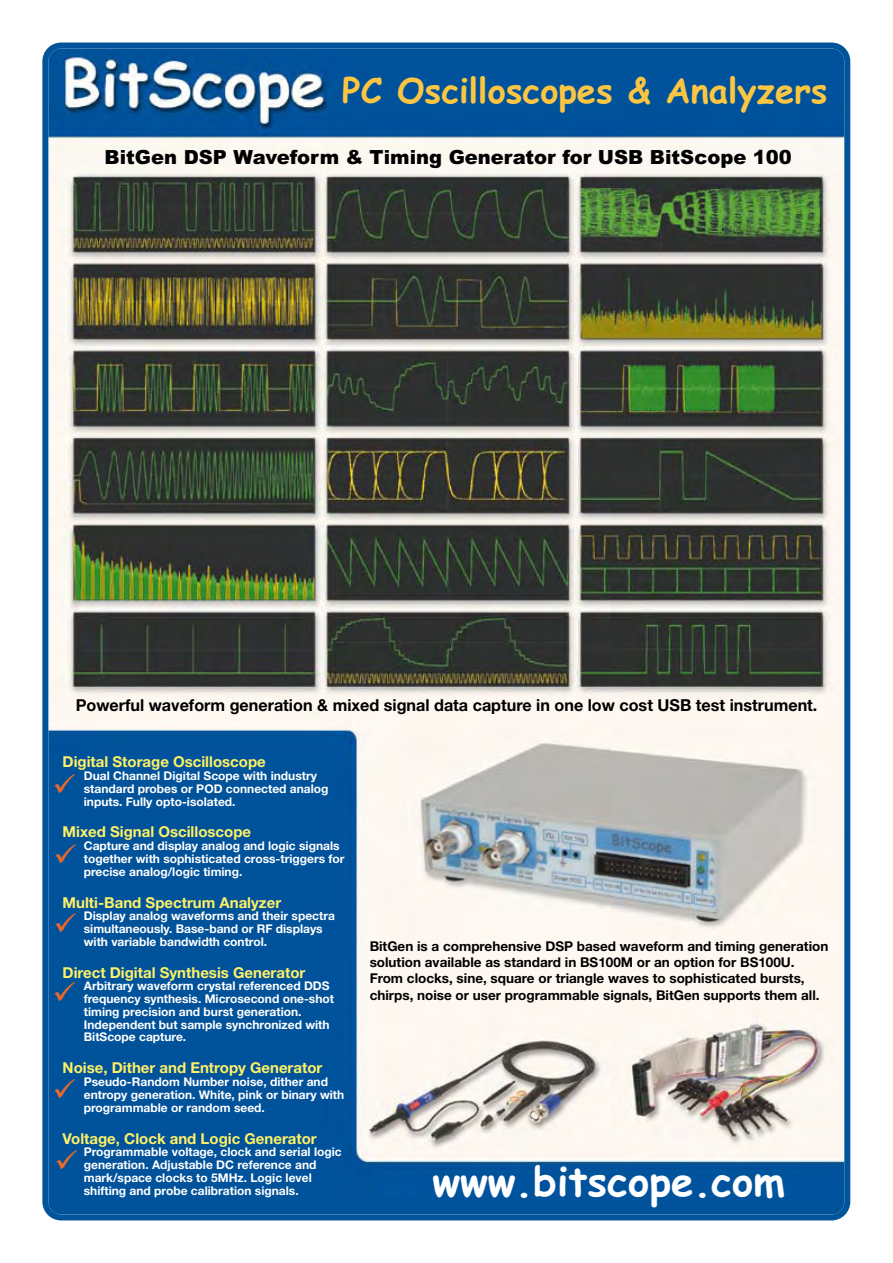
<style>
.page{position:relative;width:893px;height:1263px;background:#fff}
.page>*{position:absolute;margin:0;border:0;box-sizing:border-box;transform-origin:0 0}
.t1{font:700 40.5px "Comic Sans MS";color:#fff}
.t2{font:700 34.5px "Comic Sans MS";color:#fcc643}
.t3{font:900 19.5px "Arial";color:#000}
.t4{font:700 16.5px "Helvetica Neue";color:#000}
.t5{font:700 15px "Helvetica Neue";color:#fff166}
.t6{font:700 13.5px/16.2px "Helvetica Neue";color:#000}
.t7{font:700 12px/12.8px "Helvetica Neue";color:#fff}
</style>
<div class="page">
<img style="left:42px;top:43px;width:808px;height:1177px">
<svg style="left:55px;top:774px;width:20px;height:20px"></svg>
<svg style="left:56px;top:844px;width:20px;height:19px"></svg>
<svg style="left:56px;top:913px;width:20px;height:19px"></svg>
<svg style="left:55px;top:982px;width:20px;height:19px"></svg>
<svg style="left:55px;top:1079px;width:20px;height:19px"></svg>
<svg style="left:57px;top:1150px;width:20px;height:19px"></svg>
<h2 class="t2" style="left:342px;top:65px;width:487px">PC Oscilloscopes &amp; Analyzers</h2>
<h3 class="t3" style="left:105px;top:146px;width:689px">BitGen DSP Waveform &amp; Timing Generator for USB BitScope 100</h3>
<h3 class="t4" style="left:76px;top:695px;width:743px">Powerful waveform generation &amp; mixed signal data capture in one low cost USB test instrument.</h3>
<p class="t5" style="left:63px;top:753px;width:205px">Digital Storage Oscilloscope</p>
<p class="t7" style="left:84px;top:769px;width:246px">Dual Channel Digital Scope with industry standard probes or POD connected analog inputs. Fully opto-isolated.</p>
<p class="t5" style="left:63px;top:823px;width:190px">Mixed Signal Oscilloscope</p>
<p class="t7" style="left:84px;top:839px;width:262px">Capture and display analog and logic signals together with sophisticated cross-triggers for precise analog/logic timing.</p>
<p class="t5" style="left:63px;top:893px;width:220px">Multi-Band Spectrum Analyzer</p>
<p class="t7" style="left:84px;top:909px;width:253px">Display analog waveforms and their spectra simultaneously. Base-band or RF displays with variable bandwidth control.</p>
<p class="t5" style="left:63px;top:963px;width:244px">Direct Digital Synthesis Generator</p>
<p class="t7" style="left:84px;top:979px;width:252px">Arbitrary waveform crystal referenced DDS frequency synthesis. Microsecond one-shot timing precision and burst generation.<br>Independent but sample synchronized with BitScope capture.</p>
<p class="t5" style="left:63px;top:1059px;width:261px">Noise, Dither and Entropy Generator</p>
<p class="t7" style="left:84px;top:1075px;width:262px">Pseudo-Random Number noise, dither and entropy generation. White, pink or binary with programmable or random seed.</p>
<p class="t5" style="left:63px;top:1129px;width:256px">Voltage, Clock and Logic Generator</p>
<p class="t7" style="left:84px;top:1145px;width:259px">Programmable voltage, clock and serial logic generation. Adjustable DC reference and mark/space clocks to 5MHz. Logic level shifting and probe calibration signals.</p>
<p class="t6" style="left:370px;top:938px;width:460px">BitGen is a comprehensive DSP based waveform and timing generation solution available as standard in BS100M or an option for BS100U.<br>From clocks, sine, square or triangle waves to sophisticated bursts, chirps, noise or user programmable signals, BitGen supports them all.</p>
<h1 class="t1" style="left:432px;top:1152px;width:354px">www.bitscope.com</h1>
</div>
